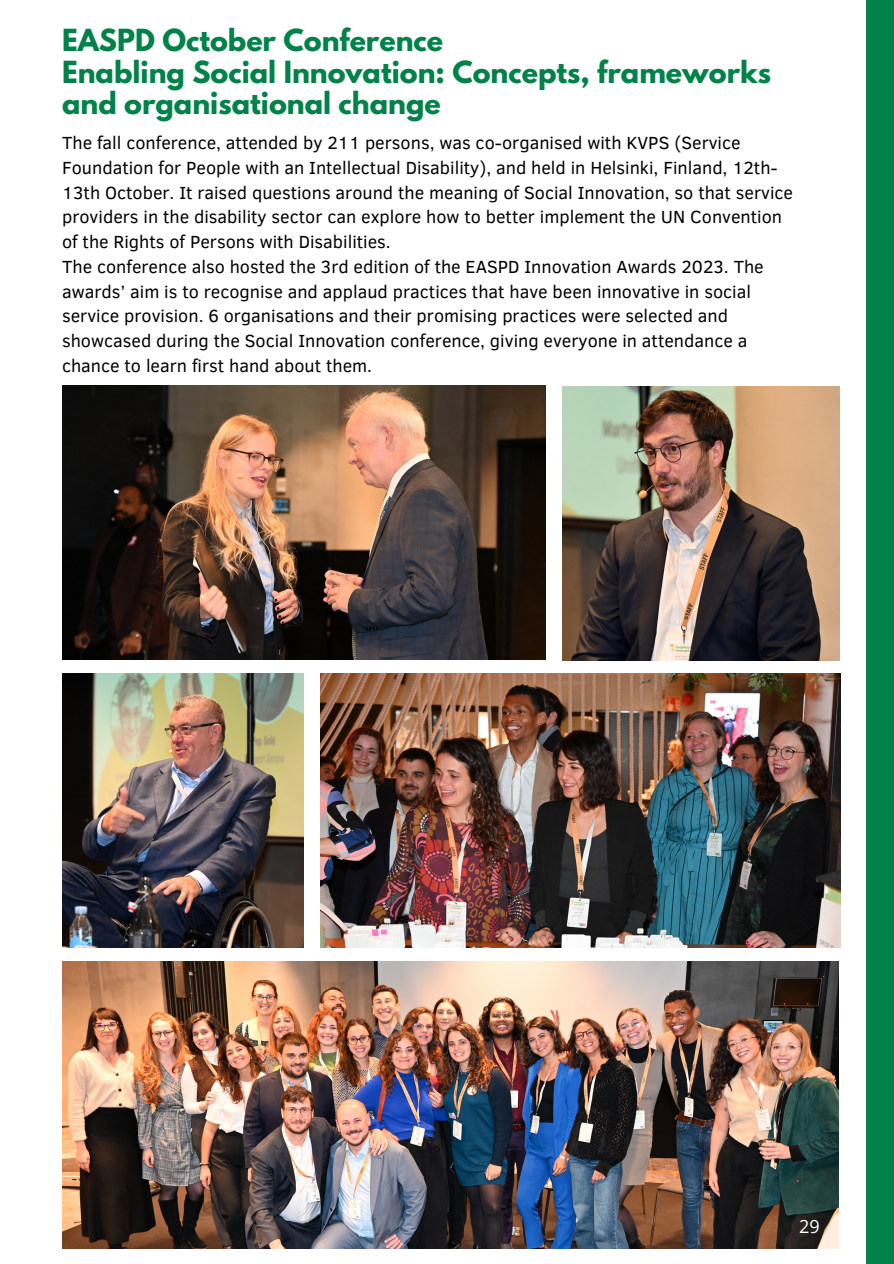
<style>
.page{position:relative;width:894px;height:1264px;background:#fff}
.page>*{position:absolute;margin:0;border:0;box-sizing:border-box;transform-origin:0 0}
.t1{font:700 27px/31.5px "League Spartan";color:#008249}
.t2{font:18px/24.8px "Clear Sans";color:#000}
.t3{font:18px "Open Sans";color:#fff}
</style>
<div class="page">
<div style="left:865px;top:0;width:28px;height:1263px;background:#008249"></div>
<img style="left:62px;top:386px;width:483px;height:274px">
<img style="left:320px;top:674px;width:519px;height:273px">
<img style="left:62px;top:961px;width:776px;height:287px">
<img style="left:562px;top:386px;width:277px;height:274px">
<img style="left:62px;top:673px;width:242px;height:274px">
<h1 class="t1" style="left:62px;top:28px;width:710px">EASPD October Conference<br>Enabling Social Innovation: Concepts, frameworks and organisational change</h1>
<p class="t2" style="left:62px;top:129px;width:732px">The fall conference, attended by 211 persons, was co-organised with KVPS (Service Foundation for People with an Intellectual Disability), and held in Helsinki, Finland, 12th-13th October. It raised questions around the meaning of Social Innovation, so that service providers in the disability sector can explore how to better implement the UN Convention of the Rights of Persons with Disabilities.<br>The conference also hosted the 3rd edition of the EASPD Innovation Awards 2023. The awards’ aim is to recognise and applaud practices that have been innovative in social service provision. 6 organisations and their promising practices were selected and showcased during the Social Innovation conference, giving everyone in attendance a chance to learn first hand about them.</p>
<p class="t3" style="left:799px;top:1213px;width:22px">29</p>
</div>
